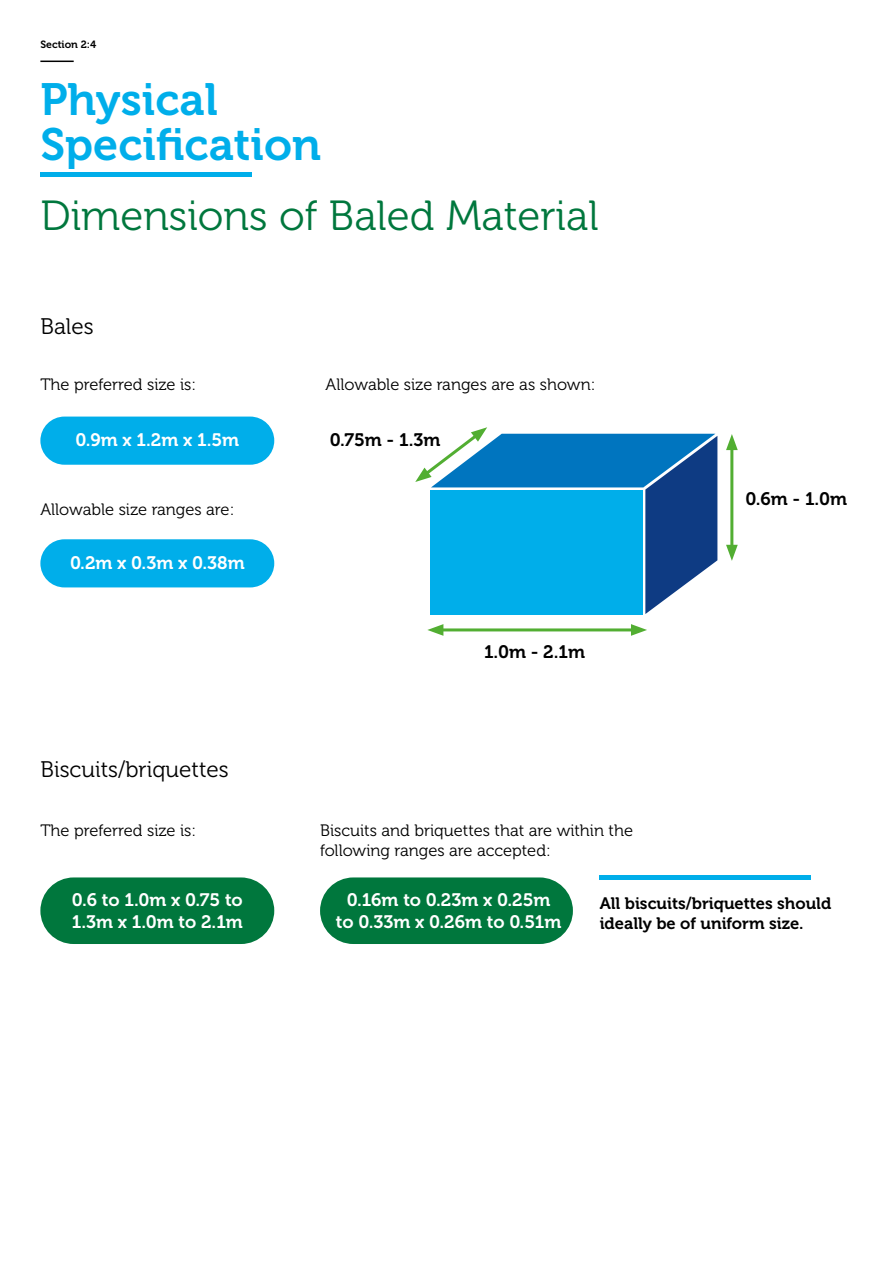
<style>
.page{position:relative;width:893px;height:1263px;background:#fff}
.page>*{position:absolute;margin:0;border:0;box-sizing:border-box;transform-origin:0 0}
.t1{font:45px/45px "Museo 700";color:#00aeea}
.t2{font:42px "Museo 300";color:#00773d}
.t3{font:22.5px "Museo 300";color:#000}
.t4{font:18px/21.6px "Museo 700";color:#fff}
.t5{font:18px "Museo 700";color:#000}
.t6{font:16.5px/19.8px "Museo 300";color:#000}
.t7{font:16.5px/19.8px "Museo 700";color:#000}
.t8{font:10.5px "Museo 700";color:#000}
</style>
<div class="page">
<hr style="left:40px;top:61px;width:34px;height:1px;background:#000">
<div style="left:40px;top:417px;width:234px;height:48px;background:#00aeea;border-radius:24px"></div>
<div style="left:40px;top:539px;width:234px;height:48px;background:#00aeea;border-radius:24px"></div>
<div style="left:40px;top:877px;width:234px;height:67px;background:#00773d;border-radius:33px"></div>
<div style="left:320px;top:877px;width:253px;height:67px;background:#00773d;border-radius:33px"></div>
<hr style="left:438px;top:628px;width:199px;height:3px;background:#52ae32">
<svg style="left:427px;top:624px;width:16px;height:12px"></svg>
<svg style="left:631px;top:624px;width:16px;height:12px"></svg>
<hr style="left:730px;top:444px;width:3px;height:106px;background:#52ae32">
<svg style="left:726px;top:545px;width:12px;height:16px"></svg>
<svg style="left:726px;top:434px;width:12px;height:16px"></svg>
<svg style="left:415px;top:427px;width:302px;height:187px"></svg>
<hr style="left:40px;top:173px;width:211px;height:4px;background:#00aeea">
<hr style="left:600px;top:876px;width:211px;height:4px;background:#00aeea">
<p class="t8" style="left:40px;top:39px;width:57px">Section 2:4</p>
<h1 class="t1" style="left:40px;top:77px;width:282px">Physical<br>Specification</h1>
<h2 class="t2" style="left:40px;top:193px;width:560px">Dimensions of Baled Material</h2>
<h3 class="t3" style="left:40px;top:315px;width:55px">Bales</h3>
<p class="t6" style="left:40px;top:375px;width:157px">The preferred size is:</p>
<p class="t4" style="left:75px;top:429px;width:165px">0.9m x 1.2m x 1.5m</p>
<p class="t6" style="left:40px;top:500px;width:195px">Allowable size ranges are:</p>
<p class="t4" style="left:70px;top:552px;width:176px">0.2m x 0.3m x 0.38m</p>
<h3 class="t3" style="left:40px;top:757px;width:190px">Biscuits/briquettes</h3>
<p class="t6" style="left:40px;top:820px;width:157px">The preferred size is:</p>
<p class="t6" style="left:326px;top:375px;width:271px">Allowable size ranges are as shown:</p>
<p class="t5" style="left:330px;top:430px;width:112px">0.75m - 1.3m</p>
<p class="t5" style="left:484px;top:642px;width:103px">1.0m - 2.1m</p>
<p class="t6" style="left:320px;top:820px;width:314px">Biscuits and briquettes that are within the following ranges are accepted:</p>
<p class="t5" style="left:745px;top:488px;width:103px">0.6m - 1.0m</p>
<p class="t4" style="left:72px;top:889px;width:173px">0.6 to 1.0m x 0.75 to<br>1.3m x 1.0m to 2.1m</p>
<p class="t4" style="left:336px;top:889px;width:227px;text-align:center">0.16m to 0.23m x 0.25m to 0.33m x 0.26m to 0.51m</p>
<p class="t7" style="left:600px;top:893px;width:233px">All biscuits/briquettes should ideally be of uniform size.</p>
</div>
